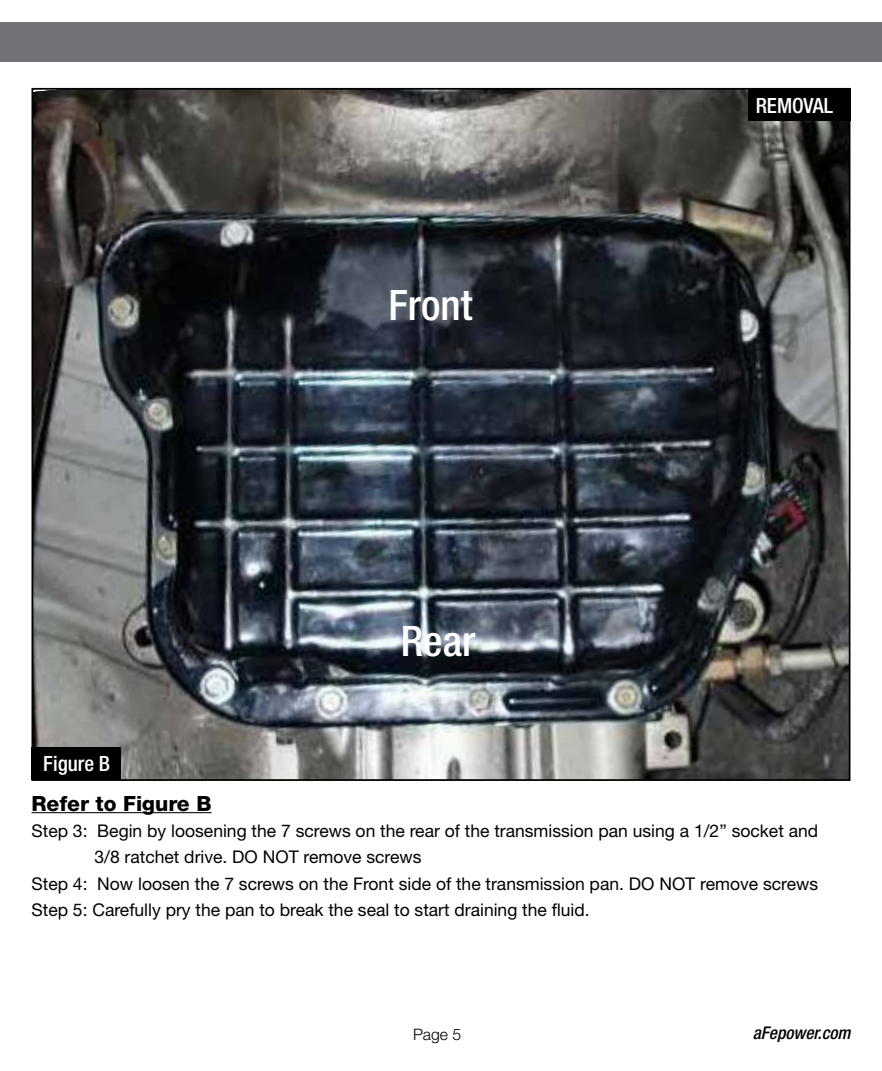
<style>
.page{position:relative;width:882px;height:1071px;background:#fff}
.page>*{position:absolute;margin:0;border:0;box-sizing:border-box;transform-origin:0 0}
.t1{font:500 condensed 42px "Helvetica Neue";color:#fff}
.t2{font:800 21px "Helvetica Neue";color:#000}
.t3{font:500 condensed 21px "Helvetica Neue";color:#fff}
.t4{font:17.5px "Helvetica Neue";color:#000}
.t5{font:italic 500 condensed 17.5px "Helvetica Neue";color:#000}
.t6{font:300 15.75px "Helvetica Neue";color:#000}
</style>
<div class="page">
<div style="left:0;top:23px;width:882px;height:39px;background:#717275"></div>
<hr style="left:32px;top:812px;width:180px;height:1px;background:#000">
<img style="left:35px;top:91px;width:812px;height:687px">
<div style="left:748px;top:88px;width:102px;height:33px;background:#000"></div>
<div style="left:32px;top:747px;width:89px;height:33px;background:#000"></div>
<p class="t3" style="left:43px;top:751px;width:68px">Figure B</p>
<h1 class="t1" style="left:388px;top:280px;width:85px">Front</h1>
<h1 class="t1" style="left:401px;top:616px;width:76px">Rear</h1>
<p class="t3" style="left:756px;top:93px;width:79px">REMOVAL</p>
<p class="t2" style="left:32px;top:791px;width:182px">Refer to Figure B</p>
<p class="t4" style="left:32px;top:820px;width:788px">Step 3: Begin by loosening the 7 screws on the rear of the transmission pan using a 1/2” socket and</p>
<p class="t4" style="left:94px;top:847px;width:329px">3/8 ratchet drive. DO NOT remove screws</p>
<p class="t4" style="left:32px;top:873px;width:788px">Step 4: Now loosen the 7 screws on the Front side of the transmission pan. DO NOT remove screws</p>
<p class="t4" style="left:32px;top:899px;width:560px">Step 5: Carefully pry the pan to break the seal to start draining the fluid.</p>
<p class="t6" style="left:413px;top:1024px;width:50px">Page 5</p>
<p class="t5" style="left:753px;top:1023px;width:99px">aFepower.com</p>
</div>
